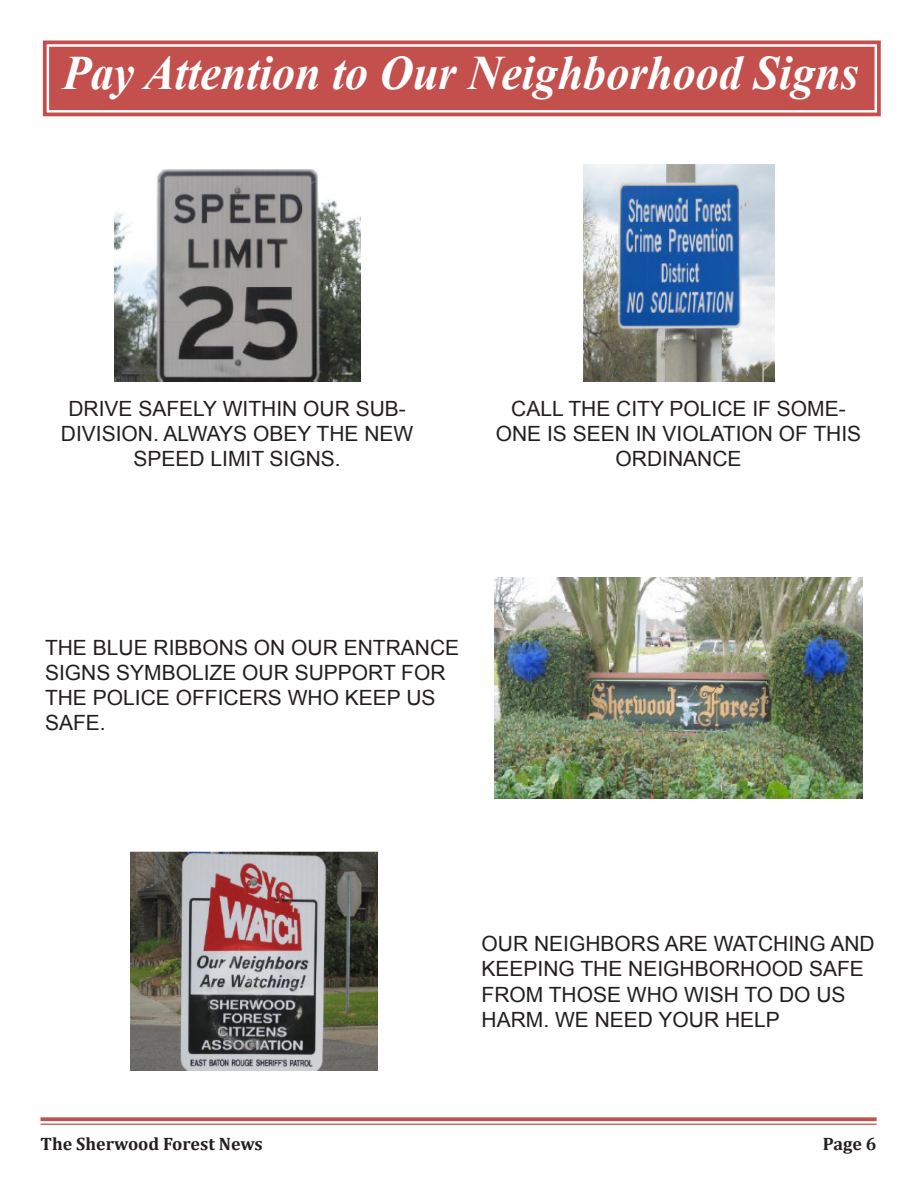
<style>
.page{position:relative;width:918px;height:1188px;background:#fff}
.page>*{position:absolute;margin:0;border:0;box-sizing:border-box;transform-origin:0 0}
.t1{font:italic 700 48px "Times New Roman";color:#fff;scale:.96 1}
.t2{font:21px/25.2px "Arial";color:#231f20;text-align:center}
.t3{font:700 18px "Cambria";color:#231f20}
</style>
<div class="page">
<svg style="left:40px;top:1117px;width:837px;height:4px;background:#c85f5c"></svg>
<hr style="left:40px;top:1124px;width:837px;height:1px;background:#c3504d">
<svg style="left:42px;top:40px;width:839px;height:77px"></svg>
<div style="left:49px;top:46px;width:826px;height:65px;background:#c3504d"></div>
<img style="left:114px;top:169px;width:246px;height:212px">
<img style="left:583px;top:164px;width:191px;height:217px">
<img style="left:495px;top:577px;width:367px;height:221px">
<img style="left:131px;top:851px;width:246px;height:220px">
<p class="t1" style="left:63px;top:40px;width:831px">Pay Attention to Our Neighborhood Signs</p>
<p class="t2" style="left:61px;top:396px;width:354px">DRIVE SAFELY WITHIN OUR SUB-<br>DIVISION. ALWAYS OBEY THE NEW<br>SPEED LIMIT SIGNS.</p>
<p class="t2" style="left:496px;top:396px;width:367px">CALL THE CITY POLICE IF SOME-<br>ONE IS SEEN IN VIOLATION OF THIS<br>ORDINANCE</p>
<p class="t2" style="left:45px;top:635px;width:416px;text-align:left">THE BLUE RIBBONS ON OUR ENTRANCE<br>SIGNS SYMBOLIZE OUR SUPPORT FOR<br>THE POLICE OFFICERS WHO KEEP US<br>SAFE.</p>
<p class="t2" style="left:482px;top:931px;width:395px;text-align:left">OUR NEIGHBORS ARE WATCHING AND<br>KEEPING THE NEIGHBORHOOD SAFE<br>FROM THOSE WHO WISH TO DO US<br>HARM. WE NEED YOUR HELP</p>
<p class="t3" style="left:40px;top:1131px;width:224px">The Sherwood Forest News</p>
<p class="t3" style="left:823px;top:1131px;width:55px">Page 6</p>
</div>
